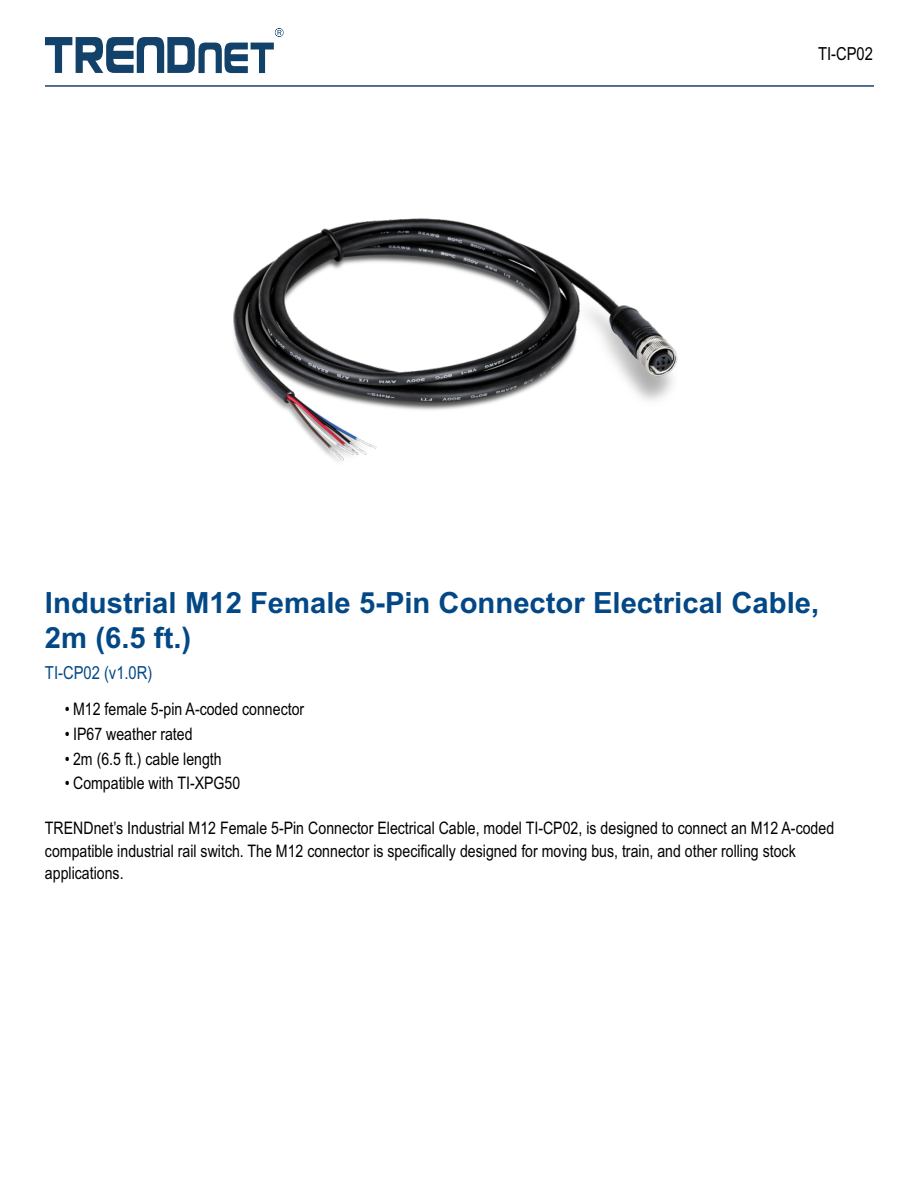
<style>
.page{position:relative;width:918px;height:1188px;background:#fff}
.page>*{position:absolute;margin:0;border:0;box-sizing:border-box;transform-origin:0 0}
.t1{font:700 29.25px/35.1px "Arial";color:#034886}
.t2{font:18px "Arial Narrow";color:#034886}
.t3{font:18px "Arial Narrow";color:#000}
.t4{font:17.25px/22.4px "Arial Narrow";color:#000}
</style>
<div class="page">
<svg style="left:45px;top:28px;width:239px;height:45px"></svg>
<img style="left:233px;top:218px;width:445px;height:244px">
<hr style="left:45px;top:85px;width:829px;height:2px;background:#32537d">
<p class="t3" style="left:818px;top:47px;width:56px">TI-CP02</p>
<h1 class="t1" style="left:45px;top:588px;width:776px">Industrial M12 Female 5-Pin Connector Electrical Cable,<br>2m (6.5 ft.)</h1>
<p class="t2" style="left:45px;top:665px;width:109px">TI-CP02 (v1.0R)</p>
<p class="t4" style="left:65px;top:700px;width:241px">• M12 female 5-pin A-coded connector</p>
<p class="t4" style="left:65px;top:724px;width:129px">• IP67 weather rated</p>
<p class="t4" style="left:65px;top:749px;width:158px">• 2m (6.5 ft.) cable length</p>
<p class="t4" style="left:65px;top:774px;width:177px">• Compatible with TI-XPG50</p>
<p class="t4" style="left:45px;top:819px;width:791px">TRENDnet’s Industrial M12 Female 5-Pin Connector Electrical Cable, model TI-CP02, is designed to connect an M12 A-coded compatible industrial rail switch. The M12 connector is specifically designed for moving bus, train, and other rolling stock applications.</p>
</div>
